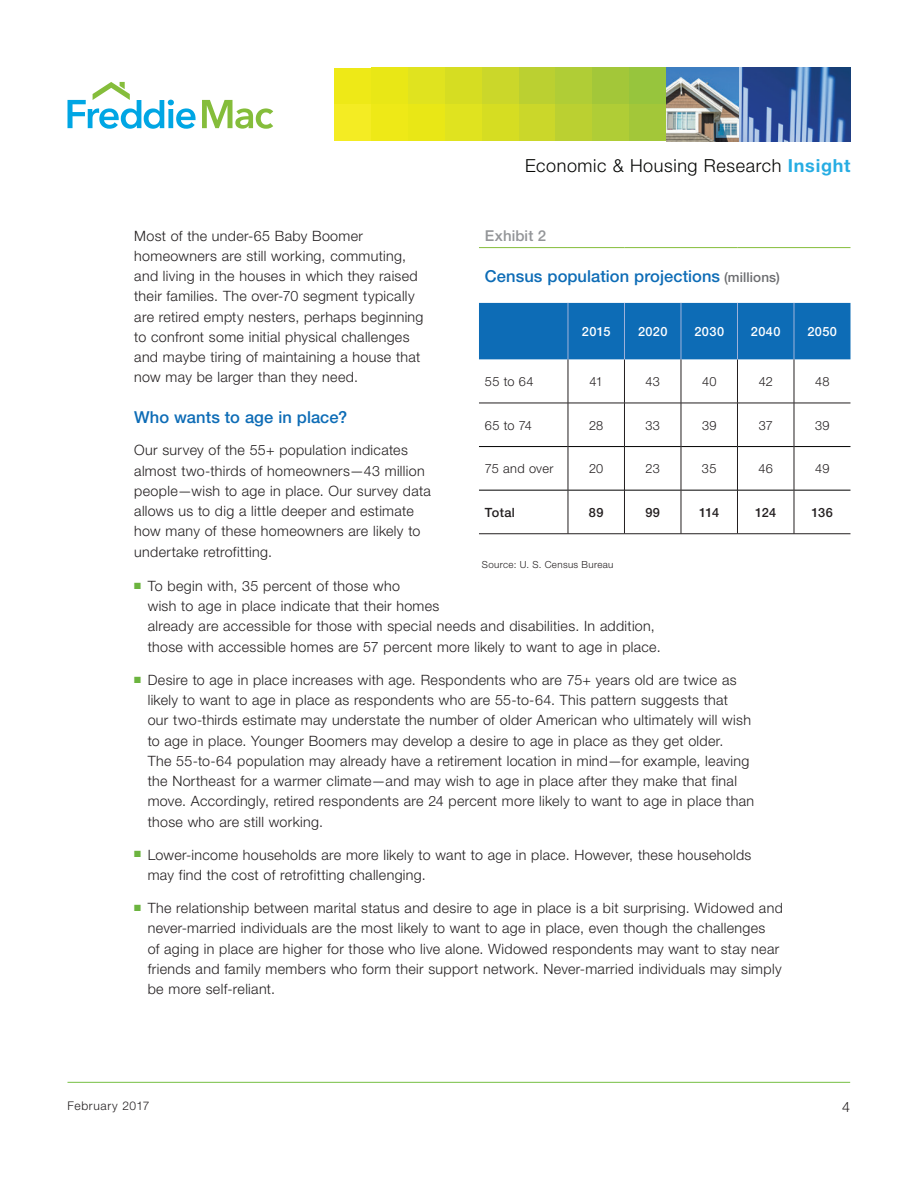
<style>
.page{position:relative;width:918px;height:1188px;background:#fff}
.page>*{position:absolute;margin:0;border:0;box-sizing:border-box;transform-origin:0 0}
.t1{font:300 18px "Helvetica Neue LT";letter-spacing:.035em;color:#040503}
.t2{font:500 16.5px "Helvetica Neue LT";letter-spacing:.005em;color:#0d6cb6}
.t3{font:500 15px "Helvetica Neue LT";letter-spacing:.005em;color:#939598}
.t4{font:300 14.25px/20.2px "Helvetica Neue LT";letter-spacing:.025em;color:#231f20}
.t5{font:300 12.75px "Helvetica Neue LT";letter-spacing:.02em;color:#231f20}
.t6{font:500 12.75px "Helvetica Neue LT";letter-spacing:.03em;color:#fff}
.t7{font:500 12.75px "Helvetica Neue LT";letter-spacing:.02em;color:#231f20}
.t8{font:300 12px "Helvetica Neue LT";letter-spacing:.055em;color:#231f20}
.t9{font:300 9.75px "Helvetica Neue LT";letter-spacing:.035em;color:#231f20}
.s1{font-weight:700;color:#27ade3}
.s2{font-size:13.5px;color:#6c6d70}
</style>
<div class="page">
<hr style="left:68px;top:1082px;width:782px;height:1px;background:#76c043">
<svg style="left:202px;top:100px;width:71px;height:29px"></svg>
<svg style="left:68px;top:82px;width:128px;height:47px"></svg>
<div style="left:371px;top:68px;width:37px;height:36px;background:#e9e716"></div>
<div style="left:371px;top:104px;width:37px;height:37px;background:#eee917"></div>
<div style="left:334px;top:68px;width:37px;height:36px;background:#eee917"></div>
<div style="left:334px;top:104px;width:37px;height:37px;background:#f4ec23"></div>
<div style="left:408px;top:68px;width:37px;height:36px;background:#e0e31f"></div>
<div style="left:408px;top:104px;width:37px;height:37px;background:#e9e716"></div>
<div style="left:445px;top:68px;width:37px;height:36px;background:#d6dd22"></div>
<div style="left:445px;top:104px;width:37px;height:37px;background:#e0e31f"></div>
<div style="left:482px;top:68px;width:37px;height:36px;background:#cbd72a"></div>
<div style="left:482px;top:104px;width:37px;height:37px;background:#d6dd22"></div>
<div style="left:519px;top:68px;width:37px;height:36px;background:#bbd031"></div>
<div style="left:519px;top:104px;width:37px;height:37px;background:#cbd72a"></div>
<div style="left:556px;top:68px;width:36px;height:36px;background:#b0cd36"></div>
<div style="left:556px;top:104px;width:36px;height:37px;background:#bbd031"></div>
<div style="left:592px;top:68px;width:37px;height:36px;background:#a3c739"></div>
<div style="left:592px;top:104px;width:37px;height:37px;background:#b0cd36"></div>
<div style="left:629px;top:68px;width:37px;height:36px;background:#97c53d"></div>
<div style="left:629px;top:104px;width:37px;height:37px;background:#a3c739"></div>
<img style="left:666px;top:68px;width:184px;height:73px">
<div style="left:479px;top:303px;width:371px;height:56px;background:#0d6cb6"></div>
<hr style="left:479px;top:247px;width:89px;height:1px;background:#85bd3b">
<hr style="left:568px;top:247px;width:56px;height:1px;background:#85bd3b">
<hr style="left:624px;top:247px;width:57px;height:1px;background:#85bd3b">
<hr style="left:681px;top:247px;width:56px;height:1px;background:#85bd3b">
<hr style="left:737px;top:247px;width:57px;height:1px;background:#85bd3b">
<hr style="left:794px;top:247px;width:56px;height:1px;background:#85bd3b">
<hr style="left:568px;top:403px;width:56px;height:1px;background:#231f20">
<hr style="left:624px;top:403px;width:57px;height:1px;background:#231f20">
<hr style="left:681px;top:403px;width:56px;height:1px;background:#231f20">
<hr style="left:737px;top:403px;width:57px;height:1px;background:#231f20">
<hr style="left:794px;top:403px;width:56px;height:1px;background:#231f20">
<hr style="left:568px;top:533px;width:56px;height:1px;background:#231f20">
<hr style="left:624px;top:533px;width:57px;height:1px;background:#231f20">
<hr style="left:681px;top:533px;width:56px;height:1px;background:#231f20">
<hr style="left:737px;top:533px;width:57px;height:1px;background:#231f20">
<hr style="left:794px;top:533px;width:56px;height:1px;background:#231f20">
<hr style="left:568px;top:446px;width:56px;height:1px;background:#000">
<hr style="left:625px;top:446px;width:56px;height:1px;background:#000">
<hr style="left:681px;top:446px;width:56px;height:1px;background:#000">
<hr style="left:738px;top:446px;width:56px;height:1px;background:#000">
<hr style="left:794px;top:446px;width:56px;height:1px;background:#000">
<hr style="left:568px;top:490px;width:56px;height:1px;background:#000">
<hr style="left:625px;top:490px;width:56px;height:1px;background:#000">
<hr style="left:681px;top:490px;width:56px;height:1px;background:#000">
<hr style="left:738px;top:490px;width:56px;height:1px;background:#000">
<hr style="left:794px;top:490px;width:56px;height:1px;background:#000">
<hr style="left:479px;top:403px;width:89px;height:1px;background:#231f20">
<hr style="left:479px;top:533px;width:89px;height:1px;background:#231f20">
<hr style="left:479px;top:446px;width:89px;height:1px;background:#000">
<hr style="left:479px;top:490px;width:89px;height:1px;background:#000">
<hr style="left:568px;top:359px;width:1px;height:44px;background:#231f20">
<hr style="left:624px;top:359px;width:1px;height:44px;background:#231f20">
<hr style="left:681px;top:359px;width:1px;height:44px;background:#231f20">
<hr style="left:737px;top:359px;width:1px;height:44px;background:#231f20">
<hr style="left:794px;top:359px;width:1px;height:44px;background:#231f20">
<hr style="left:568px;top:403px;width:1px;height:44px;background:#231f20">
<hr style="left:624px;top:403px;width:1px;height:44px;background:#231f20">
<hr style="left:681px;top:403px;width:1px;height:44px;background:#231f20">
<hr style="left:737px;top:403px;width:1px;height:44px;background:#231f20">
<hr style="left:794px;top:403px;width:1px;height:44px;background:#231f20">
<hr style="left:568px;top:447px;width:1px;height:43px;background:#231f20">
<hr style="left:624px;top:447px;width:1px;height:43px;background:#231f20">
<hr style="left:681px;top:447px;width:1px;height:43px;background:#231f20">
<hr style="left:737px;top:447px;width:1px;height:43px;background:#231f20">
<hr style="left:794px;top:447px;width:1px;height:43px;background:#231f20">
<hr style="left:568px;top:490px;width:1px;height:44px;background:#231f20">
<hr style="left:624px;top:490px;width:1px;height:44px;background:#231f20">
<hr style="left:681px;top:490px;width:1px;height:44px;background:#231f20">
<hr style="left:737px;top:490px;width:1px;height:44px;background:#231f20">
<hr style="left:794px;top:490px;width:1px;height:44px;background:#231f20">
<hr style="left:568px;top:303px;width:1px;height:56px;background:#a0b3db">
<hr style="left:624px;top:303px;width:1px;height:56px;background:#a0b3db">
<hr style="left:681px;top:303px;width:1px;height:56px;background:#a0b3db">
<hr style="left:737px;top:303px;width:1px;height:56px;background:#a0b3db">
<hr style="left:794px;top:303px;width:1px;height:56px;background:#a0b3db">
<p class="t1" style="left:525px;top:154px;width:327px">Economic &amp; Housing Research <span class="s1">Insight</span></p>
<p class="t4" style="left:134px;top:225px;width:291px">Most of the under-65 Baby Boomer homeowners are still working, commuting, and living in the houses in which they raised their families. The over-70 segment typically are retired empty nesters, perhaps beginning to confront some initial physical challenges and maybe tiring of maintaining a house that now may be larger than they need.</p>
<p class="t2" style="left:134px;top:407px;width:214px">Who wants to age in place?</p>
<p class="t4" style="left:134px;top:440px;width:298px">Our survey of the 55+ population indicates almost two-thirds of homeowners—43 million people—wish to age in place. Our survey data allows us to dig a little deeper and estimate how many of these homeowners are likely to undertake retrofitting.</p>
<p class="t4" style="left:148px;top:575px;width:514px;text-indent:-13px"><sup>■</sup> To begin with, 35 percent of those who<br>wish to age in place indicate that their homes<br>already are accessible for those with special needs and disabilities. In addition, those with accessible homes are 57 percent more likely to want to age in place.</p>
<p class="t4" style="left:148px;top:669px;width:608px;text-indent:-13px"><sup>■</sup> Desire to age in place increases with age. Respondents who are 75+ years old are twice as likely to want to age in place as respondents who are 55-to-64. This pattern suggests that<br>our two-thirds estimate may understate the number of older American who ultimately will wish to age in place. Younger Boomers may develop a desire to age in place as they get older.<br>The 55-to-64 population may already have a retirement location in mind—for example, leaving the Northeast for a warmer climate—and may wish to age in place after they make that final move. Accordingly, retired respondents are 24 percent more likely to want to age in place than those who are still working.</p>
<p class="t4" style="left:148px;top:844px;width:605px;text-indent:-13px"><sup>■</sup> Lower-income households are more likely to want to age in place. However, these households may find the cost of retrofitting challenging.</p>
<p class="t4" style="left:148px;top:898px;width:637px;text-indent:-13px"><sup>■</sup> The relationship between marital status and desire to age in place is a bit surprising. Widowed and never-married individuals are the most likely to want to age in place, even though the challenges<br>of aging in place are higher for those who live alone. Widowed respondents may want to stay near friends and family members who form their support network. Never-married individuals may simply be more self-reliant.</p>
<p class="t3" style="left:485px;top:227px;width:63px">Exhibit 2</p>
<p class="t2" style="left:485px;top:266px;width:296px">Census population projections <span class="s2">(millions)</span></p>
<p class="t6" style="left:582px;top:324px;width:30px">2015</p>
<p class="t6" style="left:638px;top:324px;width:31px">2020</p>
<p class="t6" style="left:694px;top:324px;width:31px">2030</p>
<p class="t6" style="left:751px;top:324px;width:31px">2040</p>
<p class="t6" style="left:807px;top:324px;width:31px">2050</p>
<p class="t5" style="left:485px;top:374px;width:50px">55 to 64</p>
<p class="t5" style="left:590px;top:374px;width:15px">41</p>
<p class="t5" style="left:645px;top:374px;width:16px">43</p>
<p class="t5" style="left:702px;top:374px;width:16px">40</p>
<p class="t5" style="left:759px;top:374px;width:16px">42</p>
<p class="t5" style="left:815px;top:374px;width:16px">48</p>
<p class="t5" style="left:485px;top:417px;width:49px">65 to 74</p>
<p class="t5" style="left:589px;top:417px;width:16px">28</p>
<p class="t5" style="left:646px;top:417px;width:16px">33</p>
<p class="t5" style="left:702px;top:417px;width:16px">39</p>
<p class="t5" style="left:759px;top:417px;width:16px">37</p>
<p class="t5" style="left:815px;top:417px;width:16px">39</p>
<p class="t5" style="left:485px;top:461px;width:70px">75 and over</p>
<p class="t5" style="left:589px;top:461px;width:16px">20</p>
<p class="t5" style="left:646px;top:461px;width:16px">23</p>
<p class="t5" style="left:702px;top:461px;width:16px">35</p>
<p class="t5" style="left:759px;top:461px;width:16px">46</p>
<p class="t5" style="left:815px;top:461px;width:16px">49</p>
<p class="t7" style="left:485px;top:505px;width:32px">Total</p>
<p class="t7" style="left:589px;top:505px;width:16px">89</p>
<p class="t7" style="left:645px;top:505px;width:16px">99</p>
<p class="t7" style="left:699px;top:505px;width:21px">114</p>
<p class="t7" style="left:755px;top:505px;width:22px">124</p>
<p class="t7" style="left:812px;top:505px;width:23px">136</p>
<p class="t9" style="left:482px;top:558px;width:133px">Source: U. S. Census Bureau</p>
<p class="t8" style="left:67px;top:1099px;width:83px">February 2017</p>
<p class="t4" style="left:842px;top:1097px;width:9px">4</p>
</div>
